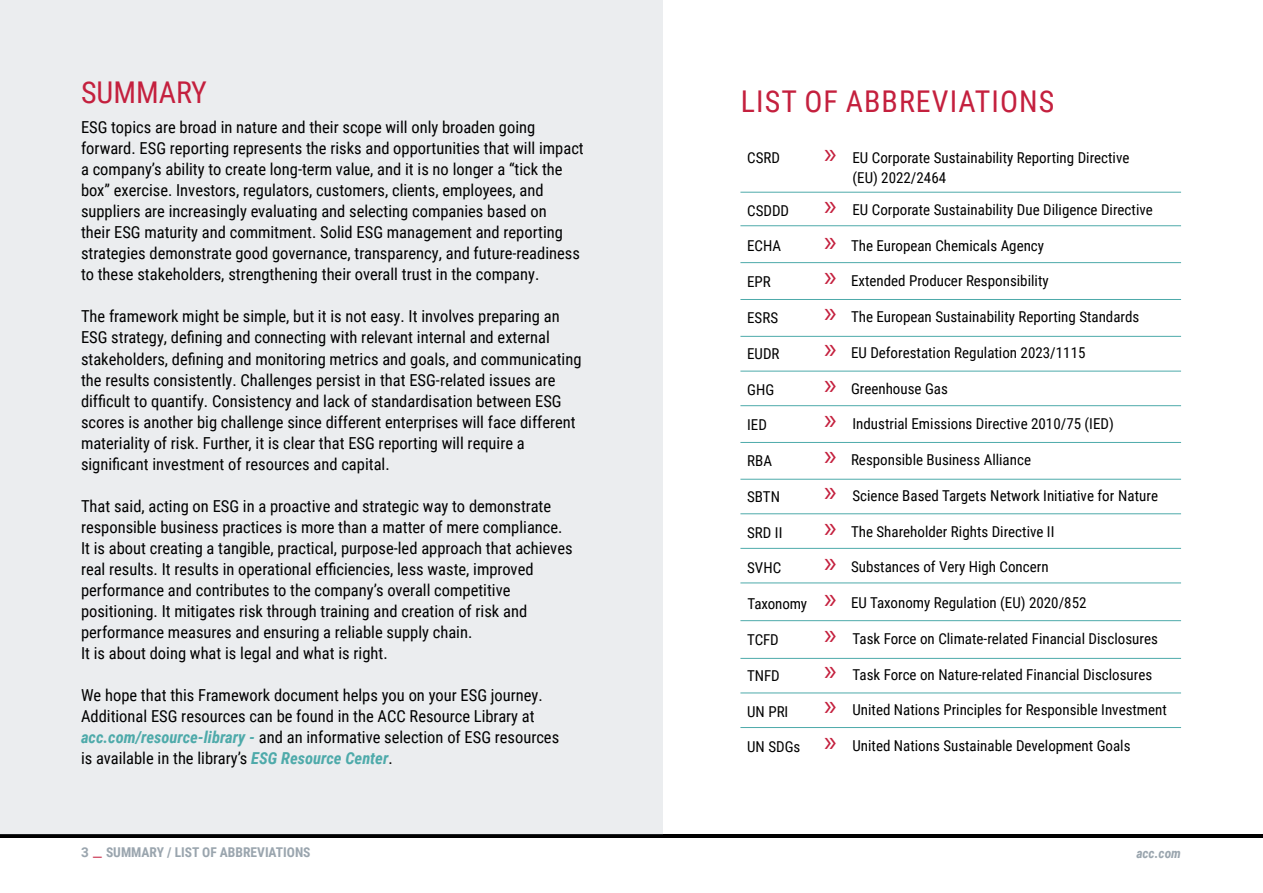
<style>
.page{position:relative;width:1263px;height:893px;background:#fff}
.page>*{position:absolute;margin:0;border:0;box-sizing:border-box;transform-origin:0 0}
.t1{font:30px "Roboto Condensed";letter-spacing:.035em;color:#c4203e}
.t2{font:30px "Roboto Condensed";color:#c4203e}
.t3{font:16.5px/21px "Roboto Condensed";color:#000}
.t4{font:15px/19.5px "Roboto Condensed";color:#000}
.t5{font:700 13.5px "Roboto Condensed";color:#9aa5ae}
.t6{font:italic 700 13.5px "Roboto Condensed";color:#9aa5ae}
.s1{font-weight:700;font-style:italic;color:#4eaaaa}
.s2{font-family:"Myriad Pro";font-size:30px;color:#c4203e}
.s3{font-family:"Roboto"}
.s4{font-family:"Roboto";font-weight:400;color:#c4203e}
</style>
<div class="page">
<hr style="left:0;top:834px;width:1263px;height:3px;background:#000">
<div style="left:0;top:0;width:663px;height:835px;background:#ebedef"></div>
<hr style="left:740px;top:192px;width:441px;height:1px;background:#4eaaaa">
<hr style="left:740px;top:225px;width:441px;height:1px;background:#4eaaaa">
<hr style="left:740px;top:262px;width:441px;height:1px;background:#4eaaaa">
<hr style="left:740px;top:299px;width:441px;height:1px;background:#4eaaaa">
<hr style="left:740px;top:336px;width:441px;height:1px;background:#4eaaaa">
<hr style="left:740px;top:371px;width:441px;height:1px;background:#4eaaaa">
<hr style="left:740px;top:405px;width:441px;height:1px;background:#4eaaaa">
<hr style="left:740px;top:442px;width:441px;height:1px;background:#4eaaaa">
<hr style="left:740px;top:479px;width:441px;height:1px;background:#4eaaaa">
<hr style="left:740px;top:513px;width:441px;height:1px;background:#4eaaaa">
<hr style="left:740px;top:548px;width:441px;height:1px;background:#4eaaaa">
<hr style="left:740px;top:583px;width:441px;height:1px;background:#4eaaaa">
<hr style="left:740px;top:620px;width:441px;height:1px;background:#4eaaaa">
<hr style="left:740px;top:658px;width:441px;height:1px;background:#4eaaaa">
<hr style="left:740px;top:693px;width:441px;height:1px;background:#4eaaaa">
<hr style="left:740px;top:727px;width:441px;height:1px;background:#4eaaaa">
<h1 class="t2" style="left:81px;top:72px;width:127px">SUMMARY</h1>
<p class="t3" style="left:81px;top:116px;width:504px">ESG topics are broad in nature and their scope will only broaden going forward. ESG reporting represents the risks and opportunities that will impact a company’s ability to create long-term value, and it is no longer a “tick the box” exercise. Investors, regulators, customers, clients, employees, and suppliers are increasingly evaluating and selecting companies based on<br>their ESG maturity and commitment. Solid ESG management and reporting strategies demonstrate good governance, transparency, and future-readiness to these stakeholders, strengthening their overall trust in the company.</p>
<p class="t3" style="left:81px;top:305px;width:502px">The framework might be simple, but it is not easy. It involves preparing an ESG strategy, defining and connecting with relevant internal and external stakeholders, defining and monitoring metrics and goals, and communicating the results consistently. Challenges persist in that ESG-related issues are difficult to quantify. Consistency and lack of standardisation between ESG scores is another big challenge since different enterprises will face different materiality of risk. Further, it is clear that ESG reporting will require a significant investment of resources and capital.</p>
<p class="t3" style="left:81px;top:495px;width:493px">That said, acting on ESG in a proactive and strategic way to demonstrate responsible business practices is more than a matter of mere compliance.<br>It is about creating a tangible, practical, purpose-led approach that achieves real results. It results in operational efficiencies, less waste, improved performance and contributes to the company’s overall competitive positioning. It mitigates risk through training and creation of risk and performance measures and ensuring a reliable supply chain.<br>It is about doing what is legal and what is right.</p>
<p class="t3" style="left:81px;top:684px;width:480px">We hope that this Framework document helps you on your ESG journey.<br>Additional ESG resources can be found in the ACC Resource Library at <span class="s1">acc.com/resource-library -</span> and an informative selection of ESG resources is available in the library’s <span class="s1">ESG Resource Center</span>.</p>
<h1 class="t1" style="left:741px;top:81px;width:315px">LIST OF ABBREVIATIONS</h1>
<p class="t4" style="left:852px;top:147px;width:278px;text-indent:-29px"><span class="s2">»</span> EU Corporate Sustainability Reporting Directive (EU) 2022/2464</p>
<p class="t4" style="left:824px;top:199px;width:330px"><span class="s2">»</span> EU Corporate Sustainability Due Diligence Directive</p>
<p class="t4" style="left:824px;top:235px;width:222px"><span class="s2">»</span> The European Chemicals Agency</p>
<p class="t4" style="left:824px;top:271px;width:226px"><span class="s2">»</span> Extended Producer Responsibility</p>
<p class="t4" style="left:824px;top:307px;width:317px"><span class="s2">»</span> The European Sustainability Reporting Standards</p>
<p class="t4" style="left:824px;top:342px;width:263px"><span class="s2">»</span> EU Deforestation Regulation 2023/1115</p>
<p class="t4" style="left:824px;top:378px;width:125px"><span class="s2">»</span> Greenhouse Gas</p>
<p class="t4" style="left:824px;top:414px;width:291px"><span class="s2">»</span> Industrial Emissions Directive 2010/75 (IED)</p>
<p class="t4" style="left:824px;top:449px;width:209px"><span class="s2">»</span> Responsible Business Alliance</p>
<p class="t4" style="left:824px;top:485px;width:336px"><span class="s2">»</span> Science Based Targets Network Initiative for Nature</p>
<p class="t4" style="left:824px;top:521px;width:232px"><span class="s2">»</span> The Shareholder Rights Directive II</p>
<p class="t4" style="left:824px;top:557px;width:226px"><span class="s2">»</span> Substances of Very High Concern</p>
<p class="t4" style="left:824px;top:592px;width:264px"><span class="s2">»</span> EU Taxonomy Regulation (EU) 2020/852</p>
<p class="t4" style="left:824px;top:628px;width:335px"><span class="s2">»</span> Task Force on Climate-related Financial Disclosures</p>
<p class="t4" style="left:824px;top:664px;width:330px"><span class="s2">»</span> Task Force on Nature-related Financial Disclosures</p>
<p class="t4" style="left:824px;top:700px;width:344px"><span class="s2">»</span> United Nations Principles for Responsible Investment</p>
<p class="t4" style="left:824px;top:735px;width:308px"><span class="s2">»</span> United Nations Sustainable Development Goals</p>
<p class="t4" style="left:747px;top:148px;width:34px">CSRD</p>
<p class="t4" style="left:747px;top:200px;width:43px">CSDDD</p>
<p class="t4" style="left:747px;top:236px;width:36px">ECHA</p>
<p class="t4" style="left:747px;top:272px;width:25px">EPR</p>
<p class="t4" style="left:747px;top:307px;width:32px">ESRS</p>
<p class="t4" style="left:747px;top:343px;width:34px">EUDR</p>
<p class="t4" style="left:747px;top:379px;width:29px">GHG</p>
<p class="t4" style="left:747px;top:415px;width:21px">IED</p>
<p class="t4" style="left:747px;top:450px;width:26px">RBA</p>
<p class="t4" style="left:747px;top:486px;width:34px">SBTN</p>
<p class="t4" style="left:747px;top:522px;width:37px">SRD II</p>
<p class="t4" style="left:747px;top:558px;width:35px">SVHC</p>
<p class="t4" style="left:747px;top:594px;width:61px">Taxonomy</p>
<p class="t4" style="left:747px;top:629px;width:33px">TCFD</p>
<p class="t4" style="left:747px;top:665px;width:34px">TNFD</p>
<p class="t4" style="left:747px;top:701px;width:43px">UN PRI</p>
<p class="t4" style="left:747px;top:737px;width:55px">UN SDGs</p>
<p class="t5" style="left:81px;top:843px;width:231px"><span class="s3">3</span> <span class="s4">—</span> SUMMARY / LIST OF ABBREVIATIONS</p>
<p class="t6" style="left:1136px;top:844px;width:46px">acc.com</p>
</div>
